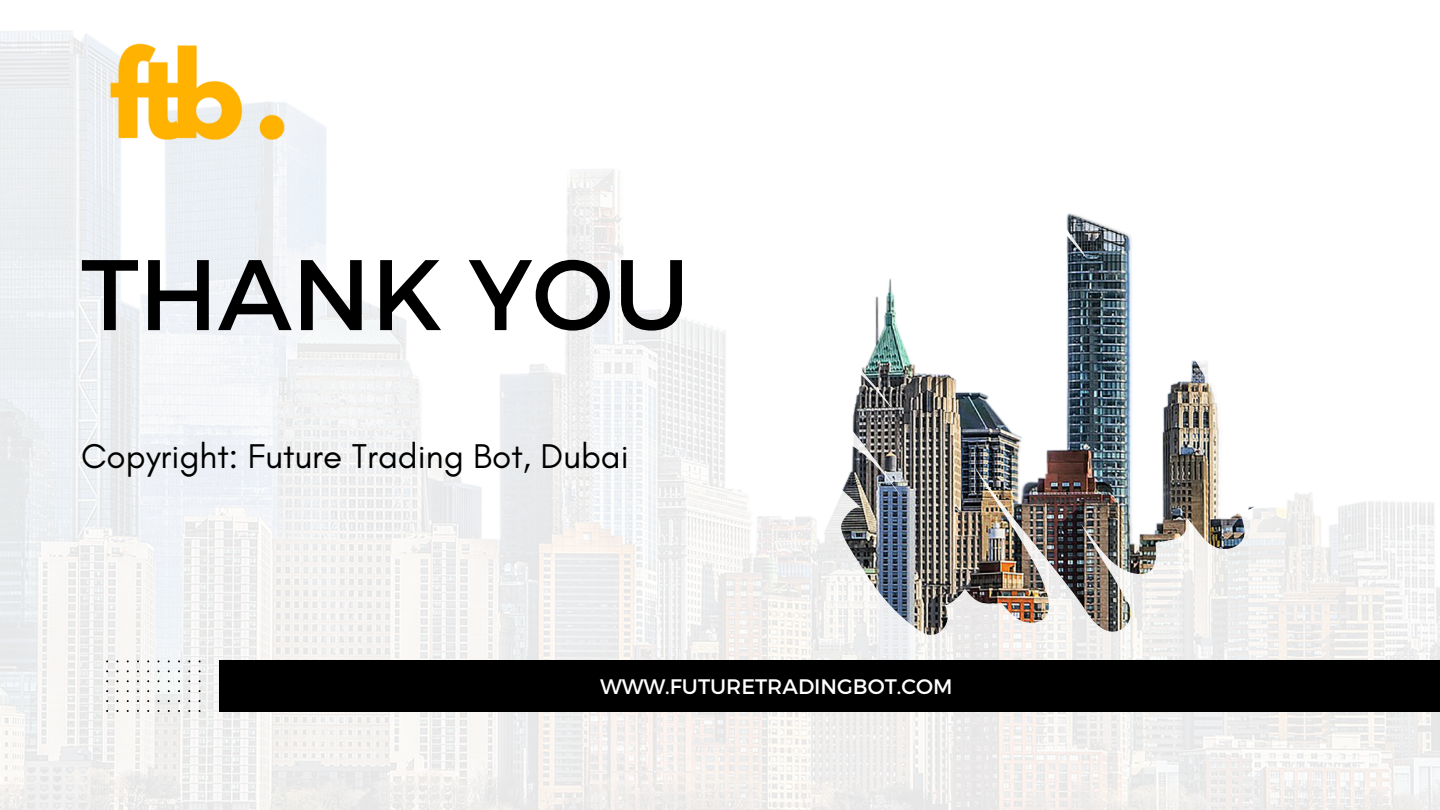
<style>
.page{position:relative;width:1440px;height:810px;background:#fff}
.page>*{position:absolute;margin:0;border:0;box-sizing:border-box;transform-origin:0 0}
.t1{font:100px "Montserrat";color:#000}
.t2{font:35px "Glacial Indifference";color:#000}
.t3{font:21px "Montserrat";color:#fff}
</style>
<div class="page">
<img style="left:0;top:31px;width:1440px;height:779px">
<svg style="left:106px;top:660px;width:95px;height:52px"></svg>
<div style="left:220px;top:660px;width:1220px;height:52px;background:#000"></div>
<img style="left:813px;top:64px;width:563px;height:579px">
<img style="left:81px;top:31px;width:218px;height:187px">
<p class="t1" style="left:81px;top:230px;width:610px">THANK YOU</p>
<p class="t2" style="left:81px;top:435px;width:549px">Copyright: Future Trading Bot, Dubai</p>
<p class="t3" style="left:600px;top:673px;width:354px">WWW.FUTURETRADINGBOT.COM</p>
</div>
